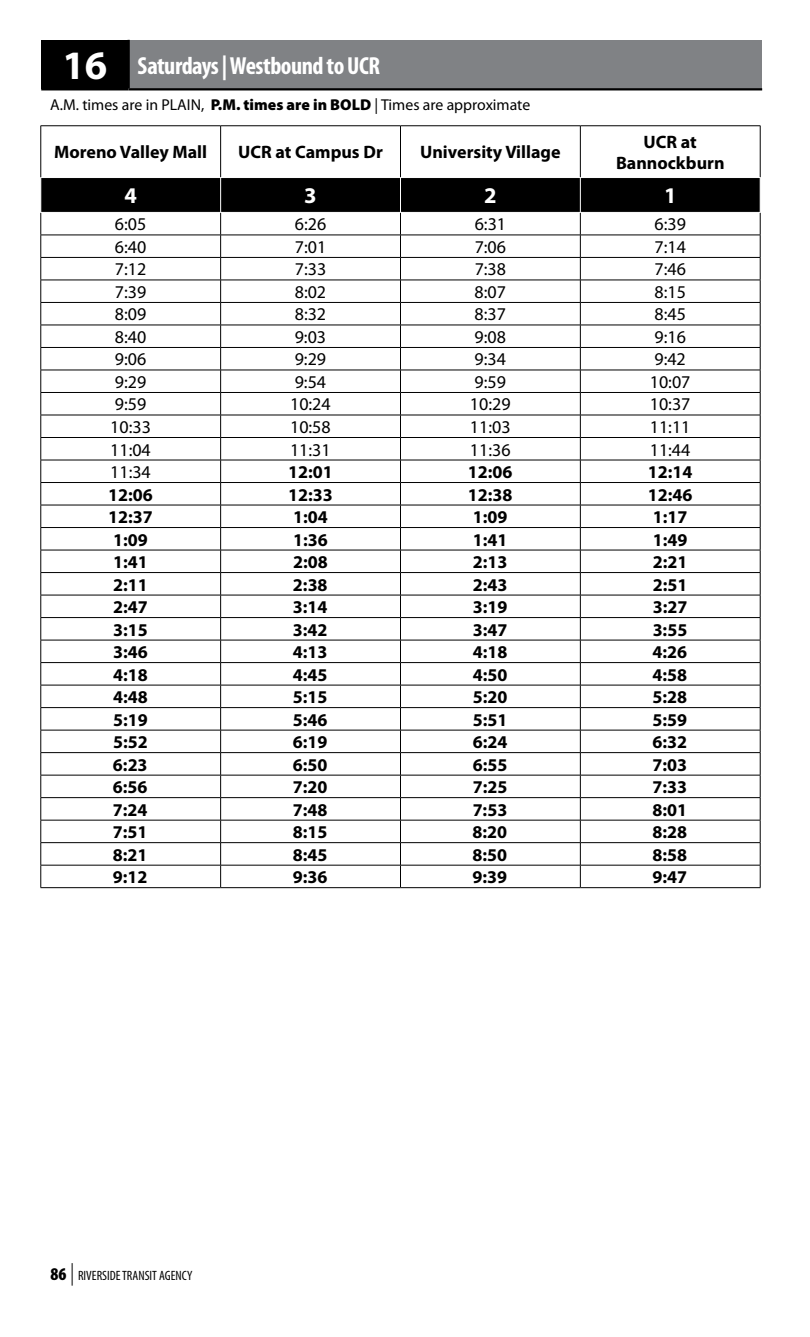
<style>
.page{position:relative;width:810px;height:1337px;background:#fff}
.page>*{position:absolute;margin:0;border:0;box-sizing:border-box;transform-origin:0 0}
.t1{font:700 condensed 24.75px "Myriad Pro";letter-spacing:-.02em;color:#fff}
.t2{font:700 22.5px "Myriad Pro";color:#fff}
.t3{font:700 18px/20.2px "Myriad Pro";color:#000;text-align:center}
.t4{font:18px "Myriad Pro";color:#000}
.t5{font:15.75px "Myriad Pro";color:#000}
.t6{font:condensed 13.5px "Myriad Pro";color:#000}
.s1{font-stretch:normal;font-size:40.5px}
.s2{font-weight:900}
.s3{font-weight:900;font-size:18px}
.s4{font-weight:300;font-size:22.5px}
</style>
<div class="page">
<div style="left:41px;top:40px;width:88px;height:49px;background:#000"></div>
<div style="left:129px;top:40px;width:633px;height:49px;background:#808285"></div>
<hr style="left:128px;top:40px;width:2px;height:48px;background:#000">
<hr style="left:41px;top:88px;width:88px;height:2px;background:#000">
<hr style="left:129px;top:88px;width:633px;height:2px;background:#000">
<hr style="left:40px;top:125px;width:181px;height:1px;background:#000">
<hr style="left:221px;top:125px;width:180px;height:1px;background:#000">
<hr style="left:220px;top:126px;width:1px;height:51px;background:#000">
<hr style="left:400px;top:125px;width:180px;height:1px;background:#000">
<hr style="left:400px;top:126px;width:1px;height:51px;background:#000">
<hr style="left:580px;top:125px;width:181px;height:1px;background:#000">
<hr style="left:580px;top:126px;width:1px;height:51px;background:#000">
<hr style="left:760px;top:126px;width:1px;height:51px;background:#000">
<svg style="left:40px;top:178px;width:721px;height:709px"></svg>
<hr style="left:40px;top:887px;width:181px;height:1px;background:#000">
<hr style="left:221px;top:887px;width:180px;height:1px;background:#000">
<hr style="left:400px;top:887px;width:180px;height:1px;background:#000">
<hr style="left:580px;top:887px;width:181px;height:1px;background:#000">
<hr style="left:220px;top:178px;width:1px;height:34px;background:#fff">
<hr style="left:400px;top:178px;width:1px;height:34px;background:#fff">
<hr style="left:580px;top:178px;width:1px;height:34px;background:#fff">
<hr style="left:760px;top:178px;width:1px;height:34px;background:#fff">
<hr style="left:40px;top:212px;width:181px;height:1px;background:#fff">
<hr style="left:221px;top:212px;width:180px;height:1px;background:#fff">
<hr style="left:400px;top:212px;width:180px;height:1px;background:#fff">
<hr style="left:580px;top:212px;width:181px;height:1px;background:#fff">
<hr style="left:40px;top:126px;width:1px;height:51px;background:#000">
<hr style="left:40px;top:178px;width:1px;height:34px;background:#fff">
<p class="t1" style="left:62px;top:52px;width:319px"><span class="s1">16</span> Saturdays | Westbound to UCR</p>
<p class="t5" style="left:50px;top:96px;width:482px">A.M. times are in PLAIN, <span class="s2">P.M. times are in BOLD</span> | Times are approximate</p>
<p class="t3" style="left:54px;top:142px;width:154px">Moreno Valley Mall</p>
<p class="t3" style="left:238px;top:142px;width:146px">UCR at Campus Dr</p>
<p class="t3" style="left:420px;top:142px;width:142px">University Village</p>
<p class="t3" style="left:616px;top:132px;width:110px">UCR at<br>Bannockburn</p>
<p class="t2" style="left:124px;top:183px;width:14px">4</p>
<p class="t2" style="left:304px;top:183px;width:14px">3</p>
<p class="t2" style="left:484px;top:183px;width:14px">2</p>
<p class="t2" style="left:664px;top:183px;width:14px">1</p>
<p class="t4" style="left:115px;top:214px;width:33px">6:05</p>
<p class="t4" style="left:295px;top:214px;width:33px">6:26</p>
<p class="t4" style="left:475px;top:214px;width:33px">6:31</p>
<p class="t4" style="left:655px;top:214px;width:33px">6:39</p>
<p class="t4" style="left:115px;top:237px;width:33px">6:40</p>
<p class="t4" style="left:295px;top:237px;width:33px">7:01</p>
<p class="t4" style="left:475px;top:237px;width:33px">7:06</p>
<p class="t4" style="left:655px;top:237px;width:33px">7:14</p>
<p class="t4" style="left:115px;top:259px;width:33px">7:12</p>
<p class="t4" style="left:295px;top:259px;width:33px">7:33</p>
<p class="t4" style="left:475px;top:259px;width:33px">7:38</p>
<p class="t4" style="left:655px;top:259px;width:33px">7:46</p>
<p class="t4" style="left:115px;top:282px;width:33px">7:39</p>
<p class="t4" style="left:295px;top:282px;width:33px">8:02</p>
<p class="t4" style="left:475px;top:282px;width:33px">8:07</p>
<p class="t4" style="left:655px;top:282px;width:33px">8:15</p>
<p class="t4" style="left:115px;top:304px;width:33px">8:09</p>
<p class="t4" style="left:295px;top:304px;width:33px">8:32</p>
<p class="t4" style="left:475px;top:304px;width:33px">8:37</p>
<p class="t4" style="left:654px;top:304px;width:33px">8:45</p>
<p class="t4" style="left:115px;top:327px;width:33px">8:40</p>
<p class="t4" style="left:295px;top:327px;width:33px">9:03</p>
<p class="t4" style="left:475px;top:327px;width:33px">9:08</p>
<p class="t4" style="left:654px;top:327px;width:33px">9:16</p>
<p class="t4" style="left:115px;top:349px;width:33px">9:06</p>
<p class="t4" style="left:295px;top:349px;width:33px">9:29</p>
<p class="t4" style="left:475px;top:349px;width:33px">9:34</p>
<p class="t4" style="left:654px;top:349px;width:33px">9:42</p>
<p class="t4" style="left:115px;top:372px;width:33px">9:29</p>
<p class="t4" style="left:295px;top:372px;width:33px">9:54</p>
<p class="t4" style="left:475px;top:372px;width:33px">9:59</p>
<p class="t4" style="left:650px;top:372px;width:42px">10:07</p>
<p class="t4" style="left:115px;top:394px;width:33px">9:59</p>
<p class="t4" style="left:290px;top:394px;width:42px">10:24</p>
<p class="t4" style="left:470px;top:394px;width:42px">10:29</p>
<p class="t4" style="left:650px;top:394px;width:42px">10:37</p>
<p class="t4" style="left:110px;top:417px;width:42px">10:33</p>
<p class="t4" style="left:290px;top:417px;width:42px">10:58</p>
<p class="t4" style="left:470px;top:417px;width:42px">11:03</p>
<p class="t4" style="left:650px;top:417px;width:42px">11:11</p>
<p class="t4" style="left:110px;top:439px;width:42px">11:04</p>
<p class="t4" style="left:290px;top:439px;width:42px">11:31</p>
<p class="t4" style="left:470px;top:439px;width:42px">11:36</p>
<p class="t4" style="left:650px;top:439px;width:42px">11:44</p>
<p class="t4" style="left:110px;top:462px;width:42px">11:34</p>
<p class="t3" style="left:288px;top:462px;width:46px">12:01</p>
<p class="t3" style="left:468px;top:462px;width:46px">12:06</p>
<p class="t3" style="left:648px;top:462px;width:46px">12:14</p>
<p class="t3" style="left:108px;top:484px;width:46px">12:06</p>
<p class="t3" style="left:288px;top:484px;width:46px">12:33</p>
<p class="t3" style="left:468px;top:484px;width:46px">12:38</p>
<p class="t3" style="left:648px;top:484px;width:46px">12:46</p>
<p class="t3" style="left:108px;top:507px;width:46px">12:37</p>
<p class="t3" style="left:293px;top:507px;width:36px">1:04</p>
<p class="t3" style="left:473px;top:507px;width:36px">1:09</p>
<p class="t3" style="left:653px;top:507px;width:36px">1:17</p>
<p class="t3" style="left:113px;top:529px;width:36px">1:09</p>
<p class="t3" style="left:293px;top:529px;width:36px">1:36</p>
<p class="t3" style="left:473px;top:529px;width:36px">1:41</p>
<p class="t3" style="left:653px;top:529px;width:36px">1:49</p>
<p class="t3" style="left:113px;top:552px;width:36px">1:41</p>
<p class="t3" style="left:293px;top:552px;width:36px">2:08</p>
<p class="t3" style="left:473px;top:552px;width:36px">2:13</p>
<p class="t3" style="left:653px;top:552px;width:36px">2:21</p>
<p class="t3" style="left:113px;top:574px;width:36px">2:11</p>
<p class="t3" style="left:293px;top:574px;width:36px">2:38</p>
<p class="t3" style="left:473px;top:574px;width:36px">2:43</p>
<p class="t3" style="left:653px;top:574px;width:36px">2:51</p>
<p class="t3" style="left:113px;top:597px;width:36px">2:47</p>
<p class="t3" style="left:293px;top:597px;width:36px">3:14</p>
<p class="t3" style="left:473px;top:597px;width:36px">3:19</p>
<p class="t3" style="left:653px;top:597px;width:36px">3:27</p>
<p class="t3" style="left:113px;top:619px;width:36px">3:15</p>
<p class="t3" style="left:293px;top:619px;width:36px">3:42</p>
<p class="t3" style="left:473px;top:619px;width:36px">3:47</p>
<p class="t3" style="left:653px;top:619px;width:36px">3:55</p>
<p class="t3" style="left:113px;top:642px;width:36px">3:46</p>
<p class="t3" style="left:293px;top:642px;width:36px">4:13</p>
<p class="t3" style="left:473px;top:642px;width:36px">4:18</p>
<p class="t3" style="left:653px;top:642px;width:36px">4:26</p>
<p class="t3" style="left:113px;top:664px;width:36px">4:18</p>
<p class="t3" style="left:293px;top:664px;width:36px">4:45</p>
<p class="t3" style="left:473px;top:664px;width:36px">4:50</p>
<p class="t3" style="left:653px;top:664px;width:36px">4:58</p>
<p class="t3" style="left:113px;top:687px;width:36px">4:48</p>
<p class="t3" style="left:293px;top:687px;width:36px">5:15</p>
<p class="t3" style="left:473px;top:687px;width:36px">5:20</p>
<p class="t3" style="left:653px;top:687px;width:36px">5:28</p>
<p class="t3" style="left:113px;top:709px;width:36px">5:19</p>
<p class="t3" style="left:293px;top:709px;width:36px">5:46</p>
<p class="t3" style="left:473px;top:709px;width:36px">5:51</p>
<p class="t3" style="left:653px;top:709px;width:36px">5:59</p>
<p class="t3" style="left:113px;top:732px;width:36px">5:52</p>
<p class="t3" style="left:293px;top:732px;width:36px">6:19</p>
<p class="t3" style="left:473px;top:732px;width:36px">6:24</p>
<p class="t3" style="left:653px;top:732px;width:36px">6:32</p>
<p class="t3" style="left:113px;top:754px;width:36px">6:23</p>
<p class="t3" style="left:293px;top:754px;width:36px">6:50</p>
<p class="t3" style="left:473px;top:754px;width:36px">6:55</p>
<p class="t3" style="left:653px;top:754px;width:36px">7:03</p>
<p class="t3" style="left:113px;top:777px;width:36px">6:56</p>
<p class="t3" style="left:293px;top:777px;width:36px">7:20</p>
<p class="t3" style="left:473px;top:777px;width:36px">7:25</p>
<p class="t3" style="left:653px;top:777px;width:36px">7:33</p>
<p class="t3" style="left:113px;top:799px;width:36px">7:24</p>
<p class="t3" style="left:293px;top:799px;width:36px">7:48</p>
<p class="t3" style="left:473px;top:799px;width:36px">7:53</p>
<p class="t3" style="left:653px;top:799px;width:36px">8:01</p>
<p class="t3" style="left:113px;top:822px;width:36px">7:51</p>
<p class="t3" style="left:293px;top:822px;width:36px">8:15</p>
<p class="t3" style="left:473px;top:822px;width:36px">8:20</p>
<p class="t3" style="left:653px;top:822px;width:36px">8:28</p>
<p class="t3" style="left:113px;top:844px;width:36px">8:21</p>
<p class="t3" style="left:293px;top:844px;width:36px">8:45</p>
<p class="t3" style="left:473px;top:844px;width:36px">8:50</p>
<p class="t3" style="left:652px;top:844px;width:36px">8:58</p>
<p class="t3" style="left:113px;top:867px;width:36px">9:12</p>
<p class="t3" style="left:293px;top:867px;width:36px">9:36</p>
<p class="t3" style="left:473px;top:867px;width:36px">9:39</p>
<p class="t3" style="left:652px;top:867px;width:36px">9:47</p>
<p class="t6" style="left:51px;top:1268px;width:143px"><span class="s3">86</span> <span class="s4">|</span> RIVERSIDE TRANSIT AGENCY</p>
</div>
